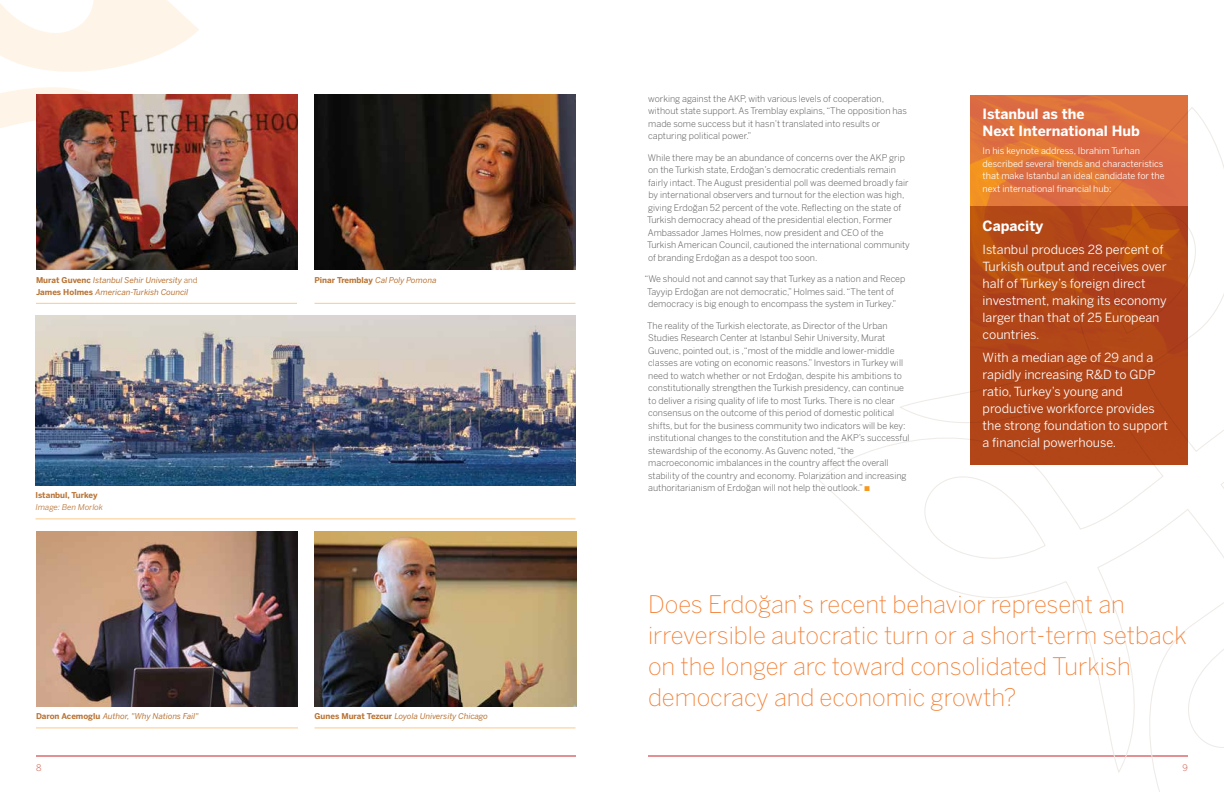
<style>
.page{position:relative;width:1224px;height:792px;background:#fff}
.page>*{position:absolute;margin:0;border:0;box-sizing:border-box;transform-origin:0 0}
.t1{font:200 24px/31px "Benton Sans";color:#f47d30}
.t2{font:700 14px/17px "Benton Sans";color:#fff}
.t3{font:12.5px/17px "Benton Sans";color:#fff}
.t4{font:300 9px/12.5px "Benton Sans";color:#4d4d4f}
.t5{font:9px/12.5px "Benton Sans";color:#fff}
.t6{font:300 9px "Benton Sans";color:#d14a38}
.t7{font:italic 8px/12px "Benton Sans";color:#ba7435}
.t8{font:700 8px "Benton Sans";color:#ba7435}
.t9{font:italic 8px "Benton Sans";color:#ba7435}
.s1{font-weight:700;font-style:normal}
.s2{font-style:normal}
.s3{font-weight:400;font-style:italic}
.s4{color:#f8991d}
</style>
<div class="page">
<hr style="left:36px;top:756px;width:540px;height:1px;background:#cb2027">
<hr style="left:648px;top:756px;width:540px;height:1px;background:#cb2027">
<svg style="left:818px;top:107px;width:406px;height:685px"></svg>
<img style="left:970px;top:95px;width:217px;height:112px">
<svg style="left:0;top:0;width:199px;height:402px"></svg>
<img style="left:314px;top:95px;width:262px;height:174px">
<img style="left:36px;top:531px;width:262px;height:175px">
<hr style="left:314px;top:303px;width:262px;height:1px;background:#fdc98a">
<hr style="left:36px;top:727px;width:262px;height:1px;background:#fdc98a">
<svg style="left:970px;top:207px;width:218px;height:258px;background:#b14617"></svg>
<img style="left:36px;top:316px;width:540px;height:169px">
<img style="left:36px;top:95px;width:262px;height:174px">
<hr style="left:36px;top:303px;width:261px;height:1px;background:#fdc98a">
<img style="left:314px;top:531px;width:263px;height:175px">
<hr style="left:314px;top:727px;width:262px;height:1px;background:#fdc98a">
<hr style="left:36px;top:518px;width:540px;height:1px;background:#fdc98a">
<p class="t7" style="left:36px;top:274px;width:163px"><span class="s1">Murat Guvenc</span> Istanbul Sehir University <span class="s2">and<br></span><span class="s1">James Holmes</span> American-Turkish Council</p>
<p class="t8" style="left:36px;top:491px;width:64px">Istanbul, Turkey</p>
<p class="t9" style="left:36px;top:503px;width:69px">Image: Ben Morlok</p>
<p class="t7" style="left:36px;top:710px;width:164px"><span class="s1">Daron Acemoglu</span> Author, "Why Nations Fail"</p>
<p class="t8" style="left:314px;top:275px;width:123px">Pinar Tremblay <span class="s3">Cal Poly Pomona</span></p>
<p class="t7" style="left:314px;top:710px;width:175px"><span class="s1">Gunes Murat Tezcur</span> Loyola University Chicago</p>
<p class="t4" style="left:648px;top:92px;width:260px">working against the AKP, with various levels of cooperation, without state support. As Tremblay explains, “The opposition has made some success but it hasn’t translated into results or capturing political power.”</p>
<p class="t4" style="left:647px;top:151px;width:264px">While there may be an abundance of concerns over the AKP grip on the Turkish state, Erdog˘an’s democratic credentials remain fairly intact. The August presidential poll was deemed broadly fair by international observers and turnout for the election was high, giving Erdog˘an 52 percent of the vote. Reflecting on the state of Turkish democracy ahead of the presidential election, Former Ambassador James Holmes, now president and CEO of the Turkish American Council, cautioned the international community of branding Erdog˘an as a despot too soon.</p>
<p class="t4" style="left:645px;top:273px;width:262px">“We should not and cannot say that Turkey as a nation and Recep<br>Tayyip Erdog˘an are not democratic,” Holmes said. “The tent of democracy is big enough to encompass the system in Turkey.”</p>
<p class="t4" style="left:647px;top:319px;width:264px">The reality of the Turkish electorate, as Director of the Urban Studies Research Center at Istanbul Sehir University, Murat Guvenc, pointed out, is ,“most of the middle and lower-middle classes are voting on economic reasons.” Investors in Turkey will need to watch whether or not Erdog˘an, despite his ambitions to constitutionally strengthen the Turkish presidency, can continue to deliver a rising quality of life to most Turks. There is no clear consensus on the outcome of this period of domestic political shifts, but for the business community two indicators will be key: institutional changes to the constitution and the AKP’s successful stewardship of the economy. As Guvenc noted, “the macroeconomic imbalances in the country affect the overall stability of the country and economy. Polarization and increasing authoritarianism of Erdog˘an will not help the outlook.” <span class="s4">■</span></p>
<h2 class="t2" style="left:983px;top:105px;width:159px">Istanbul as the<br>Next International Hub</h2>
<p class="t5" style="left:983px;top:145px;width:184px">In his keynote address, Ibrahim Turhan described several trends and characteristics that make Istanbul an ideal candidate for the next international financial hub:</p>
<h2 class="t2" style="left:983px;top:217px;width:62px">Capacity</h2>
<h3 class="t3" style="left:983px;top:241px;width:186px">Istanbul produces 28 percent of<br>Turkish output and receives over half of Turkey’s foreign direct investment, making its economy larger than that of 25 European countries.</h3>
<h3 class="t3" style="left:983px;top:349px;width:187px">With a median age of 29 and a rapidly increasing R&amp;D to GDP ratio, Turkey’s young and productive workforce provides the strong foundation to support a financial powerhouse.</h3>
<h1 class="t1" style="left:648px;top:589px;width:540px">Does Erdog˘an’s recent behavior represent an irreversible autocratic turn or a short-term setback on the longer arc toward consolidated Turkish democracy and economic growth?</h1>
<p class="t6" style="left:36px;top:762px;width:7px">8</p>
<p class="t6" style="left:1183px;top:762px;width:7px">9</p>
</div>
